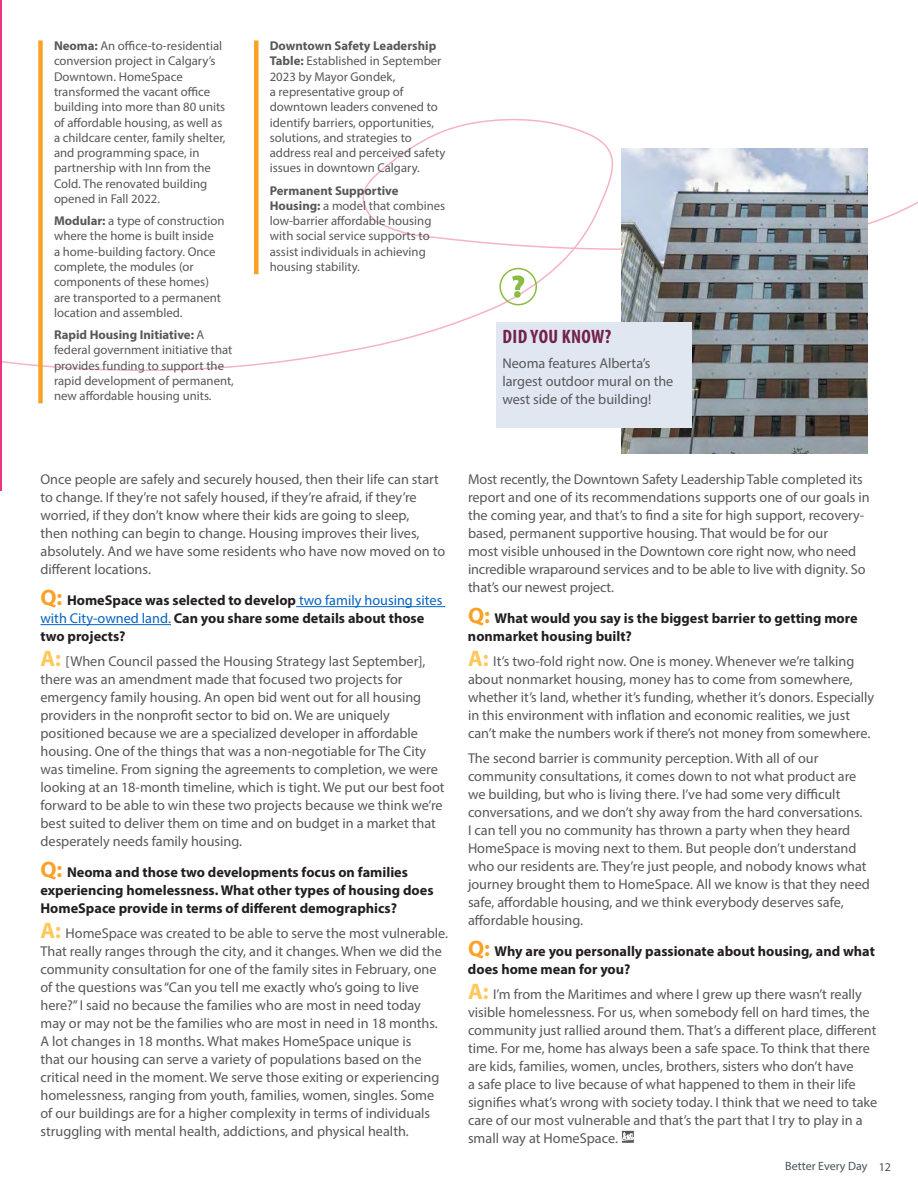
<style>
.page{position:relative;width:918px;height:1188px;background:#fff}
.page>*{position:absolute;margin:0;border:0;box-sizing:border-box;transform-origin:0 0}
.DID_YOU_KNOW{font:700 condensed 19.5px "Myriad Pro";letter-spacing:.02em;color:#72234d}
.BODY_COPY{font:14.25px/18px "Myriad Pro";color:#57585a}
.QUESTION{font:700 14.25px/18px "Myriad Pro";color:#231f20}
.BODY_COPY-2{font:12.75px/15.3px "Myriad Pro";color:#57585a}
.t1{font:12px "Myriad Pro";color:#475359}
.s1{font-weight:700}
.s2{font-size:22.5px;color:#f9a226}
.s3{font-weight:400;color:#0563c1}
.s4{font-weight:700;font-size:22.5px;color:#fec85b}
</style>
<div class="page">
<svg style="left:1px;top:40px;width:917px;height:333px"></svg>
<hr style="left:0;top:0;width:1px;height:490px;background:#ee3380">
<hr style="left:296px;top:606px;width:149px;height:1px;background:#0563c1">
<hr style="left:40px;top:624px;width:131px;height:1px;background:#0563c1">
<div style="left:621px;top:1131px;width:13px;height:12px;border:1px solid #fff"></div>
<svg style="left:622px;top:1132px;width:12px;height:9px"></svg>
<div style="left:38px;top:41px;width:5px;height:362px;background:#f9a226"></div>
<div style="left:254px;top:40px;width:5px;height:234px;background:#f9a226"></div>
<img style="left:622px;top:148px;width:246px;height:305px">
<div style="left:496px;top:322px;width:195px;height:106px;background:#e1e7f1"></div>
<div style="left:499px;top:268px;width:38px;height:37px;border:2px solid #8abc41;border-radius:50%"></div>
<svg style="left:512px;top:276px;width:12px;height:22px"></svg>
<p class="BODY_COPY-2" style="left:54px;top:38px;width:173px"><span class="s1">Neoma:</span> An office-to-residential conversion project in Calgary’s<br>Downtown. HomeSpace transformed the vacant office building into more than 80 units of affordable housing, as well as a childcare center, family shelter, and programming space, in partnership with Inn from the<br>Cold. The renovated building opened in Fall 2022.</p>
<p class="BODY_COPY-2" style="left:54px;top:213px;width:172px"><span class="s1">Modular:</span> a type of construction where the home is built inside<br>a home-building factory. Once complete, the modules (or components of these homes) are transported to a permanent location and assembled.</p>
<p class="BODY_COPY-2" style="left:54px;top:327px;width:181px"><span class="s1">Rapid Housing Initiative:</span> A federal government initiative that provides funding to support the rapid development of permanent, new affordable housing units.</p>
<p class="BODY_COPY-2" style="left:270px;top:38px;width:177px"><span class="s1">Downtown Safety Leadership<br>Table:</span> Established in September<br>2023 by Mayor Gondek,<br>a representative group of downtown leaders convened to identify barriers, opportunities, solutions, and strategies to address real and perceived safety issues in downtown Calgary.</p>
<p class="BODY_COPY-2" style="left:270px;top:182px;width:177px"><span class="s1">Permanent Supportive<br>Housing:</span> a model that combines low-barrier affordable housing with social service supports to assist individuals in achieving housing stability.</p>
<p class="DID_YOU_KNOW" style="left:503px;top:325px;width:110px">DID YOU KNOW?</p>
<p class="BODY_COPY" style="left:502px;top:354px;width:173px">Neoma features Alberta’s largest outdoor mural on the west side of the building!</p>
<p class="BODY_COPY" style="left:40px;top:470px;width:406px">Once people are safely and securely housed, then their life can start to change. If they’re not safely housed, if they’re afraid, if they’re worried, if they don’t know where their kids are going to sleep,<br>then nothing can begin to change. Housing improves their lives, absolutely. And we have some residents who have now moved on to different locations.</p>
<p class="QUESTION" style="left:40px;top:591px;width:403px"><span class="s2">Q:</span> HomeSpace was selected to develop <span class="s3">two family housing sites with City-owned land.</span> Can you share some details about those two projects?</p>
<p class="BODY_COPY" style="left:40px;top:652px;width:406px"><span class="s4">A:</span> [When Council passed the Housing Strategy last September], there was an amendment made that focused two projects for emergency family housing. An open bid went out for all housing providers in the nonprofit sector to bid on. We are uniquely positioned because we are a specialized developer in affordable housing. One of the things that was a non-negotiable for The City was timeline. From signing the agreements to completion, we were looking at an 18-month timeline, which is tight. We put our best foot forward to be able to win these two projects because we think we’re best suited to deliver them on time and on budget in a market that desperately needs family housing.</p>
<p class="QUESTION" style="left:40px;top:863px;width:395px"><span class="s2">Q:</span> Neoma and those two developments focus on families experiencing homelessness. What other types of housing does<br>HomeSpace provide in terms of different demographics?</p>
<p class="BODY_COPY" style="left:40px;top:924px;width:409px"><span class="s4">A:</span> HomeSpace was created to be able to serve the most vulnerable.<br>That really ranges through the city, and it changes. When we did the community consultation for one of the family sites in February, one of the questions was “Can you tell me exactly who’s going to live here?” I said no because the families who are most in need today may or may not be the families who are most in need in 18 months.<br>A lot changes in 18 months. What makes HomeSpace unique is<br>that our housing can serve a variety of populations based on the critical need in the moment. We serve those exiting or experiencing homelessness, ranging from youth, families, women, singles. Some of our buildings are for a higher complexity in terms of individuals struggling with mental health, addictions, and physical health.</p>
<p class="BODY_COPY" style="left:468px;top:470px;width:403px">Most recently, the Downtown Safety Leadership Table completed its report and one of its recommendations supports one of our goals in the coming year, and that’s to find a site for high support, recovery&shy;based, permanent supportive housing. That would be for our<br>most visible unhoused in the Downtown core right now, who need incredible wraparound services and to be able to live with dignity. So that’s our newest project.</p>
<p class="QUESTION" style="left:468px;top:609px;width:391px"><span class="s2">Q:</span> What would you say is the biggest barrier to getting more nonmarket housing built?</p>
<p class="BODY_COPY" style="left:468px;top:652px;width:408px"><span class="s4">A:</span> It’s two-fold right now. One is money. Whenever we’re talking about nonmarket housing, money has to come from somewhere, whether it’s land, whether it’s funding, whether it’s donors. Especially in this environment with inflation and economic realities, we just can’t make the numbers work if there’s not money from somewhere.</p>
<p class="BODY_COPY" style="left:468px;top:749px;width:403px">The second barrier is community perception. With all of our community consultations, it comes down to not what product are we building, but who is living there. I’ve had some very difficult conversations, and we don’t shy away from the hard conversations.<br>I can tell you no community has thrown a party when they heard HomeSpace is moving next to them. But people don’t understand who our residents are. They’re just people, and nobody knows what journey brought them to HomeSpace. All we know is that they need safe, affordable housing, and we think everybody deserves safe, affordable housing.</p>
<p class="QUESTION" style="left:468px;top:942px;width:408px"><span class="s2">Q:</span> Why are you personally passionate about housing, and what does home mean for you?</p>
<p class="BODY_COPY" style="left:468px;top:985px;width:411px"><span class="s4">A:</span> I’m from the Maritimes and where I grew up there wasn’t really visible homelessness. For us, when somebody fell on hard times, the community just rallied around them. That’s a different place, different time. For me, home has always been a safe space. To think that there are kids, families, women, uncles, brothers, sisters who don’t have<br>a safe place to live because of what happened to them in their life signifies what’s wrong with society today. I think that we need to take care of our most vulnerable and that’s the part that I try to play in a small way at HomeSpace.</p>
<p class="t1" style="left:785px;top:1159px;width:107px">Better Every Day 12</p>
</div>
